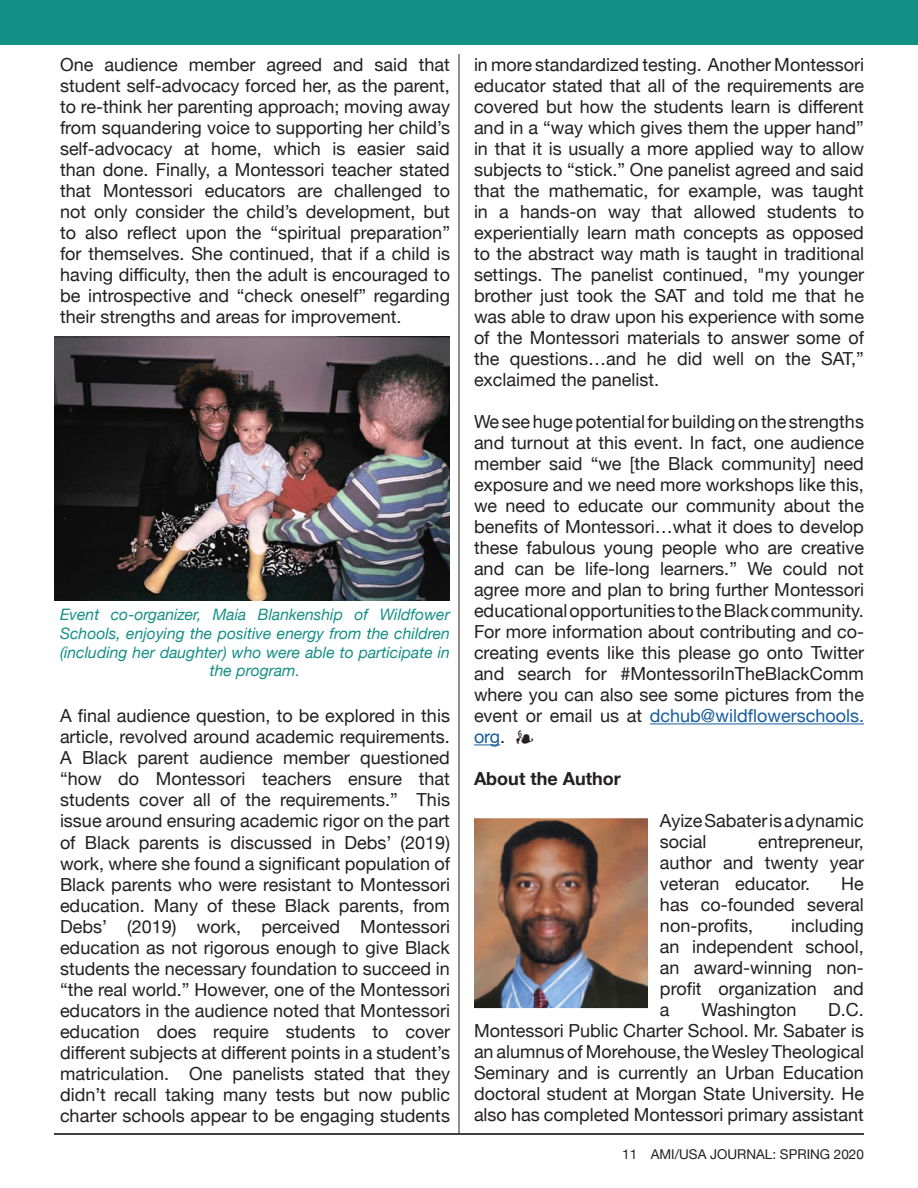
<style>
.page{position:relative;width:918px;height:1188px;background:#fff}
.page>*{position:absolute;margin:0;border:0;box-sizing:border-box;transform-origin:0 0}
.t1{font:18px/21px "Helvetica Neue";color:#231f20;text-align:justify}
.t2{font:700 18px "Helvetica Neue";color:#231f20}
.t3{font:italic 15.75px/18.9px "Helvetica Neue";color:#148f85;text-align:center}
.t4{font:13.5px "Helvetica Neue";color:#231f20}
.s1{color:#175d9e}
.s2{font-family:"Minion Pro"}
</style>
<div class="page">
<div style="left:0;top:0;width:918px;height:45px;background:#148f85"></div>
<hr style="left:54px;top:1133px;width:810px;height:2px;background:#000">
<hr style="left:459px;top:54px;width:1px;height:1079px;background:#231f20">
<hr style="left:650px;top:723px;width:214px;height:1px;background:#175d9e">
<svg style="left:474px;top:744px;width:26px;height:1px"></svg>
<img style="left:54px;top:336px;width:396px;height:264px">
<img style="left:475px;top:819px;width:172px;height:188px">
<div style="left:468px;top:812px;width:186px;height:202px;border:6px solid #fff"></div>
<p class="t1" style="left:60px;top:56px;width:392px">One audience member agreed and said that student self-advocacy forced her, as the parent, to re-think her parenting approach; moving away from squandering voice to supporting her child’s self-advocacy at home, which is easier said than done. Finally, a Montessori teacher stated that Montessori educators are challenged to not only consider the child’s development, but to also reflect upon the “spiritual preparation” for themselves. She continued, that if a child is having difficulty, then the adult is encouraged to be introspective and “check oneself” regarding their strengths and areas for improvement.</p>
<p class="t3" style="left:60px;top:606px;width:392px">Event co-organizer, Maia Blankenship of Wildfower Schools, enjoying the positive energy from the children (including her daughter) who were able to participate in the program.</p>
<p class="t1" style="left:60px;top:707px;width:392px">A final audience question, to be explored in this article, revolved around academic requirements.<br>A Black parent audience member questioned “how do Montessori teachers ensure that students cover all of the requirements.” This issue around ensuring academic rigor on the part of Black parents is discussed in Debs’ (2019) work, where she found a significant population of Black parents who were resistant to Montessori education. Many of these Black parents, from Debs’ (2019) work, perceived Montessori education as not rigorous enough to give Black students the necessary foundation to succeed in “the real world.” However, one of the Montessori educators in the audience noted that Montessori education does require students to cover different subjects at different points in a student’s matriculation. One panelists stated that they didn’t recall taking many tests but now public charter schools appear to be engaging students</p>
<p class="t1" style="left:474px;top:55px;width:392px">in more standardized testing. Another Montessori educator stated that all of the requirements are covered but how the students learn is different and in a “way which gives them the upper hand” in that it is usually a more applied way to allow subjects to “stick.” One panelist agreed and said that the mathematic, for example, was taught in a hands-on way that allowed students to experientially learn math concepts as opposed to the abstract way math is taught in traditional settings. The panelist continued, "my younger brother just took the SAT and told me that he was able to draw upon his experience with some of the Montessori materials to answer some of the questions…and he did well on the SAT,” exclaimed the panelist.</p>
<p class="t1" style="left:474px;top:412px;width:392px">We see huge potential for building on the strengths and turnout at this event. In fact, one audience member said “we [the Black community] need exposure and we need more workshops like this, we need to educate our community about the benefits of Montessori…what it does to develop these fabulous young people who are creative and can be life-long learners.” We could not agree more and plan to bring further Montessori educational opportunities to the Black community.<br>For more information about contributing and co&shy;creating events like this please go onto Twitter and search for #MontessoriInTheBlackComm where you can also see some pictures from the event or email us at <span class="s1">dchub@wildflowerschools. org</span>. <span class="s2">❧</span></p>
<p class="t2" style="left:474px;top:765px;width:148px">About the Author</p>
<p class="t1" style="left:660px;top:811px;width:206px">Ayize Sabater is a dynamic social</p>
<p class="t1" style="left:660px;top:832px;width:206px;text-indent:98px">entrepreneur, author and twenty year veteran educator.</p>
<p class="t1" style="left:660px;top:874px;width:206px;text-indent:181px">He has co-founded several non-profits,</p>
<p class="t1" style="left:660px;top:916px;width:206px;text-indent:131px">including an independent school, an award-winning non&shy;profit organization and a</p>
<p class="t1" style="left:474px;top:1000px;width:392px;text-indent:354px">D.C.<br>Montessori Public Charter School. Mr. Sabater is an alumnus of Morehouse, the Wesley Theological Seminary and is currently an Urban Education doctoral student at Morgan State University. He also has completed Montessori primary assistant</p>
<p class="t1" style="left:701px;top:1000px;width:97px">Washington</p>
<p class="t4" style="left:622px;top:1144px;width:243px">11 AMI/USA JOURNAL: SPRING 2020</p>
</div>
